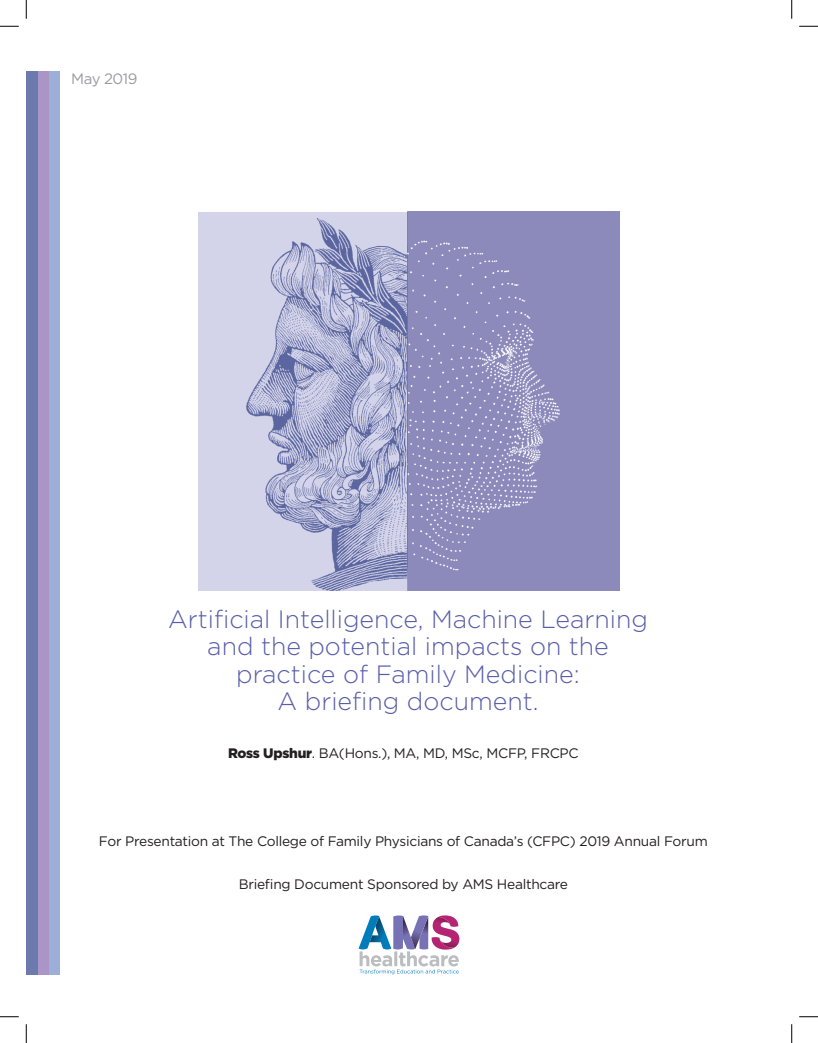
<style>
.page{position:relative;width:818px;height:1043px;background:#fff}
.page>*{position:absolute;margin:0;border:0;box-sizing:border-box;transform-origin:0 0}
.t1{font:300 25px/27.5px "Gotham";color:#585da9;text-align:center}
.t2{font:15px "Gotham";letter-spacing:-.035em;color:#9c9b9f}
.t3{font:13.75px "Gotham";letter-spacing:-.02em;color:#231f20}
.s1{font-weight:900}
</style>
<div class="page">
<svg style="left:358px;top:915px;width:101px;height:59px"></svg>
<div style="left:49px;top:71px;width:11px;height:903px;background:#9dafd9"></div>
<div style="left:38px;top:71px;width:11px;height:903px;background:#ab95c6"></div>
<div style="left:26px;top:71px;width:12px;height:903px;background:#6c7aad"></div>
<img style="left:198px;top:212px;width:421px;height:378px">
<svg style="left:0;top:25px;width:19px;height:2px"></svg>
<svg style="left:799px;top:25px;width:19px;height:2px"></svg>
<svg style="left:0;top:1016px;width:19px;height:1px"></svg>
<svg style="left:799px;top:1016px;width:19px;height:1px"></svg>
<svg style="left:25px;top:0;width:2px;height:19px"></svg>
<svg style="left:25px;top:1024px;width:2px;height:18px"></svg>
<svg style="left:791px;top:0;width:1px;height:19px"></svg>
<svg style="left:791px;top:1024px;width:1px;height:18px"></svg>
<p class="t2" style="left:71px;top:70px;width:68px">May 2019</p>
<h1 class="t1" style="left:168px;top:605px;width:481px">Artificial Intelligence, Machine Learning and the potential impacts on the practice of Family Medicine:<br>A briefing document.</h1>
<p class="t3" style="left:228px;top:745px;width:352px"><span class="s1">Ross Upshur</span>. BA(Hons.), MA, MD, MSc, MCFP, FRCPC</p>
<p class="t3" style="left:99px;top:833px;width:610px">For Presentation at The College of Family Physicians of Canada’s (CFPC) 2019 Annual Forum</p>
<p class="t3" style="left:239px;top:877px;width:330px">Briefing Document Sponsored by AMS Healthcare</p>
</div>
